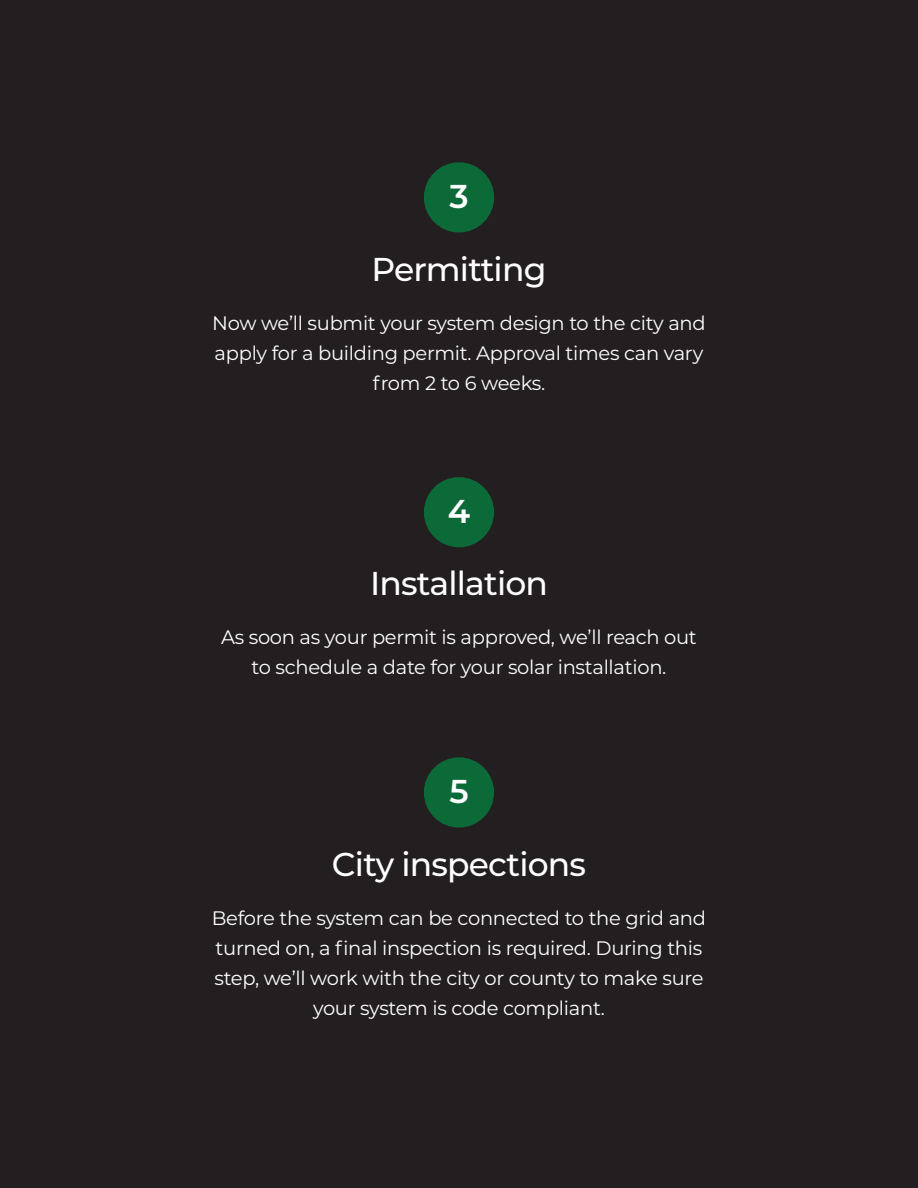
<style>
.page{position:relative;width:918px;height:1188px;background:#231f20}
.page>*{position:absolute;margin:0;border:0;box-sizing:border-box;transform-origin:0 0}
.t1{font:500 33px "Montserrat";letter-spacing:-.025em;color:#fff}
.t2{font:600 33px "Montserrat";color:#fff}
.t3{font:19.5px/30px "Montserrat";letter-spacing:-.015em;color:#fff;text-align:center}
</style>
<div class="page">
<div style="left:424px;top:162px;width:70px;height:70px;background:#0c6a39;border-radius:50%"></div>
<div style="left:424px;top:477px;width:70px;height:70px;background:#0c6a39;border-radius:50%"></div>
<div style="left:424px;top:757px;width:70px;height:71px;background:#0c6a39;border-radius:50%"></div>
<p class="t2" style="left:449px;top:173px;width:21px">3</p>
<p class="t1" style="left:371px;top:246px;width:177px">Permitting</p>
<p class="t3" style="left:212px;top:307px;width:495px">Now we’ll submit your system design to the city and apply for a building permit. Approval times can vary from 2 to 6 weeks.</p>
<p class="t2" style="left:448px;top:488px;width:24px">4</p>
<p class="t1" style="left:370px;top:561px;width:180px">Installation</p>
<p class="t3" style="left:221px;top:622px;width:477px">As soon as your permit is approved, we’ll reach out to schedule a date for your solar installation.</p>
<p class="t2" style="left:449px;top:768px;width:21px">5</p>
<p class="t1" style="left:332px;top:841px;width:256px">City inspections</p>
<p class="t3" style="left:212px;top:902px;width:496px">Before the system can be connected to the grid and turned on, a final inspection is required. During this step, we’ll work with the city or county to make sure your system is code compliant.</p>
</div>
